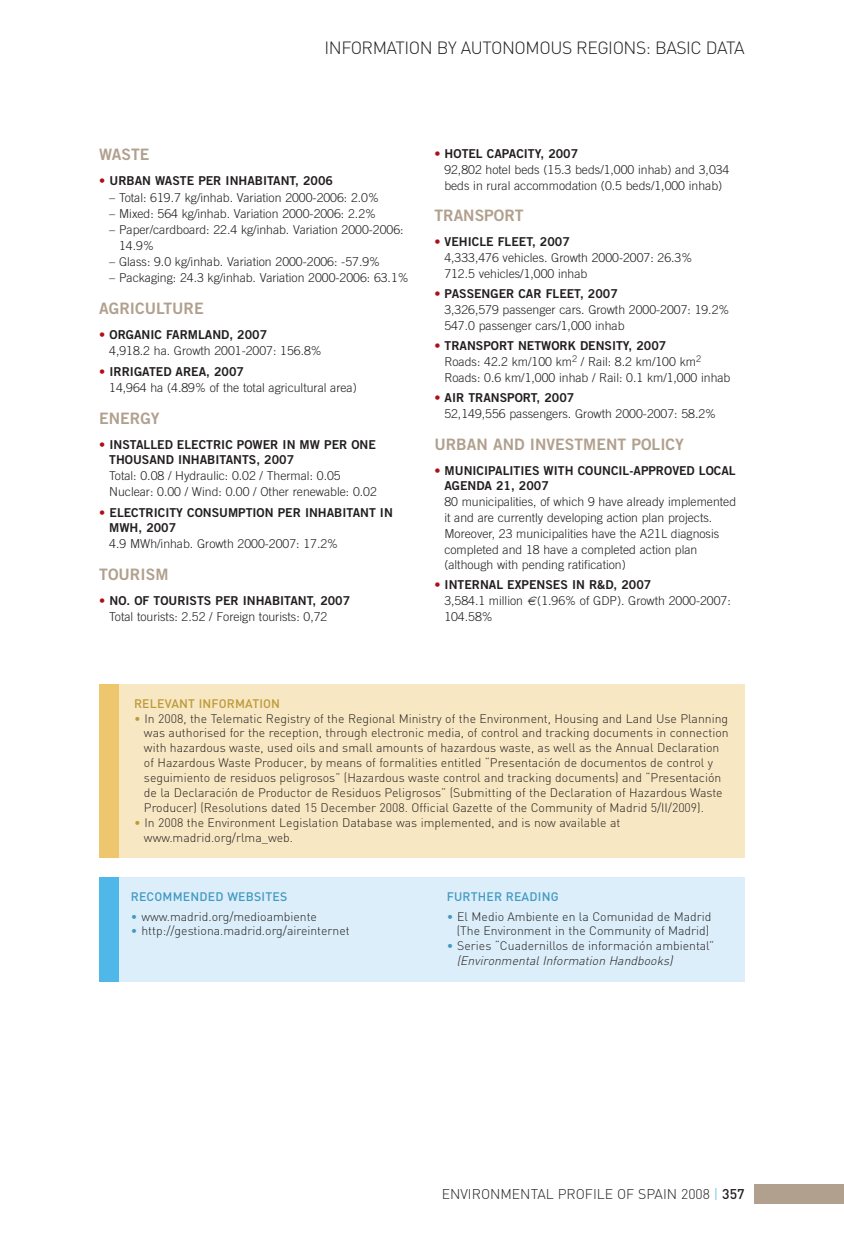
<style>
.page{position:relative;width:844px;height:1241px;background:#fff}
.page>*{position:absolute;margin:0;border:0;box-sizing:border-box;transform-origin:0 0}
.t1{font:300 17.5px "DIN";letter-spacing:-.025em;color:#231f20}
.t2{font:15.75px "Trade Gothic Bold Two";color:#b1a08e}
.t3{font:300 14px "DIN";color:#231f20}
.t4{font:300 12.25px/15.9px "Trade Gothic";color:#231f20}
.t5{font:300 12.25px/14.9px "DIN";color:#231f20}
.t6{font:12.25px/15.2px "Trade Gothic Bold Two";color:#231f20}
.t7{font:500 12.25px "DIN";letter-spacing:.015em;color:#4299c2}
.t8{font:500 12.25px "DIN";letter-spacing:.015em;color:#bc9939}
.s1{color:#b00d15}
.s2{color:#bc9939}
.s3{color:#4299c2}
.s4{font-style:italic}
.s5{color:#50b8e8}
.s6{font-weight:500}
</style>
<div class="page">
<div style="left:754px;top:1183px;width:89px;height:20px;background:#b1a08e"></div>
<div style="left:119px;top:876px;width:625px;height:104px;background:#dbeef9"></div>
<div style="left:99px;top:876px;width:20px;height:104px;background:#50b8e8"></div>
<div style="left:99px;top:684px;width:645px;height:174px;background:#f7e7c2"></div>
<div style="left:99px;top:684px;width:20px;height:174px;background:#edc66d"></div>
<h1 class="t1" style="left:324px;top:38px;width:421px">INFORMATION BY AUTONOMOUS REGIONS: BASIC DATA</h1>
<p class="t2" style="left:99px;top:149px;width:52px">WASTE</p>
<p class="t6" style="left:99px;top:174px;width:235px"><span class="s1">•</span> URBAN WASTE PER INHABITANT, 2006</p>
<p class="t4" style="left:109px;top:190px;width:271px">– Total: 619.7 kg/inhab. Variation 2000-2006: 2.0%</p>
<p class="t4" style="left:109px;top:206px;width:268px">– Mixed: 564 kg/inhab. Variation 2000-2006: 2.2%</p>
<p class="t4" style="left:119px;top:222px;width:286px;text-indent:-10px">– Paper/cardboard: 22.4 kg/inhab. Variation 2000-2006:<br>14.9%</p>
<p class="t4" style="left:109px;top:254px;width:272px">– Glass: 9.0 kg/inhab. Variation 2000-2006: -57.9%</p>
<p class="t4" style="left:109px;top:271px;width:301px">– Packaging: 24.3 kg/inhab. Variation 2000-2006: 63.1%</p>
<p class="t2" style="left:99px;top:303px;width:106px">AGRICULTURE</p>
<p class="t6" style="left:99px;top:328px;width:169px"><span class="s1">•</span> ORGANIC FARMLAND, 2007</p>
<p class="t4" style="left:109px;top:344px;width:214px">4,918.2 ha. Growth 2001-2007: 156.8%</p>
<p class="t6" style="left:99px;top:364px;width:146px"><span class="s1">•</span> IRRIGATED AREA, 2007</p>
<p class="t4" style="left:109px;top:380px;width:249px">14,964 ha (4.89% of the total agricultural area)</p>
<p class="t2" style="left:99px;top:412px;width:62px">ENERGY</p>
<p class="t6" style="left:109px;top:438px;width:268px;text-indent:-10px"><span class="s1">•</span> INSTALLED ELECTRIC POWER IN MW PER ONE<br>THOUSAND INHABITANTS, 2007</p>
<p class="t4" style="left:109px;top:469px;width:269px">Total: 0.08 / Hydraulic: 0.02 / Thermal: 0.05<br>Nuclear: 0.00 / Wind: 0.00 / Other renewable: 0.02</p>
<p class="t6" style="left:109px;top:505px;width:285px;text-indent:-10px"><span class="s1">•</span> ELECTRICITY CONSUMPTION PER INHABITANT IN<br>MWH, 2007</p>
<p class="t4" style="left:109px;top:536px;width:230px">4.9 MWh/inhab. Growth 2000-2007: 17.2%</p>
<p class="t2" style="left:99px;top:568px;width:71px">TOURISM</p>
<p class="t6" style="left:99px;top:594px;width:252px"><span class="s1">•</span> NO. OF TOURISTS PER INHABITANT, 2007</p>
<p class="t4" style="left:109px;top:610px;width:220px">Total tourists: 2.52 / Foreign tourists: 0,72</p>
<p class="t6" style="left:434px;top:147px;width:145px"><span class="s1">•</span> HOTEL CAPACITY, 2007</p>
<p class="t4" style="left:444px;top:162px;width:286px">92,802 hotel beds (15.3 beds/1,000 inhab) and 3,034 beds in rural accommodation (0.5 beds/1,000 inhab)</p>
<p class="t2" style="left:434px;top:210px;width:90px">TRANSPORT</p>
<p class="t6" style="left:434px;top:235px;width:137px"><span class="s1">•</span> VEHICLE FLEET, 2007</p>
<p class="t4" style="left:444px;top:251px;width:249px">4,333,476 vehicles. Growth 2000-2007: 26.3%<br>712.5 vehicles/1,000 inhab</p>
<p class="t6" style="left:434px;top:287px;width:185px"><span class="s1">•</span> PASSENGER CAR FLEET, 2007</p>
<p class="t4" style="left:444px;top:303px;width:286px">3,326,579 passenger cars. Growth 2000-2007: 19.2%<br>547.0 passenger cars/1,000 inhab</p>
<p class="t6" style="left:434px;top:339px;width:233px"><span class="s1">•</span> TRANSPORT NETWORK DENSITY, 2007</p>
<p class="t4" style="left:444px;top:355px;width:287px">Roads: 42.2 km/100 km<sup>2</sup> / Rail: 8.2 km/100 km<sup>2<br></sup>Roads: 0.6 km/1,000 inhab / Rail: 0.1 km/1,000 inhab</p>
<p class="t6" style="left:434px;top:391px;width:141px"><span class="s1">•</span> AIR TRANSPORT, 2007</p>
<p class="t4" style="left:444px;top:406px;width:273px">52,149,556 passengers. Growth 2000-2007: 58.2%</p>
<p class="t2" style="left:434px;top:438px;width:251px">URBAN AND INVESTMENT POLICY</p>
<p class="t6" style="left:444px;top:464px;width:293px;text-indent:-10px"><span class="s1">•</span> MUNICIPALITIES WITH COUNCIL-APPROVED LOCAL<br>AGENDA 21, 2007</p>
<p class="t4" style="left:444px;top:494px;width:293px">80 municipalities, of which 9 have already implemented it and are currently developing action plan projects.<br>Moreover, 23 municipalities have the A21L diagnosis completed and 18 have a completed action plan (although with pending ratification)</p>
<p class="t6" style="left:434px;top:578px;width:218px"><span class="s1">•</span> INTERNAL EXPENSES IN R&amp;D, 2007</p>
<p class="t4" style="left:444px;top:594px;width:288px">3,584.1 million (1.96% of GDP). Growth 2000-2007:<br>104.58%</p>
<p class="t8" style="left:134px;top:696px;width:148px">RELEVANT INFORMATION</p>
<p class="t5" style="left:144px;top:710px;width:586px;text-indent:-10px"><span class="s2">•</span> In 2008, the Telematic Registry of the Regional Ministry of the Environment, Housing and Land Use Planning was authorised for the reception, through electronic media, of control and tracking documents in connection with hazardous waste, used oils and small amounts of hazardous waste, as well as the Annual Declaration of Hazardous Waste Producer, by means of formalities entitled “Presentación de documentos de control y seguimiento de residuos peligrosos” (Hazardous waste control and tracking documents) and “Presentación de la Declaración de Productor de Residuos Peligrosos” (Submitting of the Declaration of Hazardous Waste Producer) (Resolutions dated 15 December 2008. Official Gazette of the Community of Madrid 5/II/2009).</p>
<p class="t5" style="left:144px;top:815px;width:478px;text-indent:-10px"><span class="s2">•</span> In 2008 the Environment Legislation Database was implemented, and is now available at www.madrid.org/rlma_web.</p>
<p class="t7" style="left:131px;top:889px;width:158px">RECOMMENDED WEBSITES</p>
<p class="t5" style="left:131px;top:908px;width:188px"><span class="s3">•</span> www.madrid.org/medioambiente</p>
<p class="t5" style="left:131px;top:923px;width:220px"><span class="s3">•</span> http://gestiona.madrid.org/aireinternet</p>
<p class="t7" style="left:446px;top:889px;width:113px">FURTHER READING</p>
<p class="t5" style="left:446px;top:908px;width:266px;text-align:right"><span class="s3">•</span> El Medio Ambiente en la Comunidad de Madrid (The Environment in the Community of Madrid)</p>
<p class="t5" style="left:456px;top:938px;width:259px;text-indent:-10px"><span class="s3">•</span> Series “Cuadernillos de información ambiental” <span class="s4">(Environmental Information Handbooks)</span></p>
<p class="t3" style="left:441px;top:1185px;width:304px">ENVIRONMENTAL PROFILE OF SPAIN 2008 <span class="s5">|</span> <span class="s6">357</span></p>
</div>
